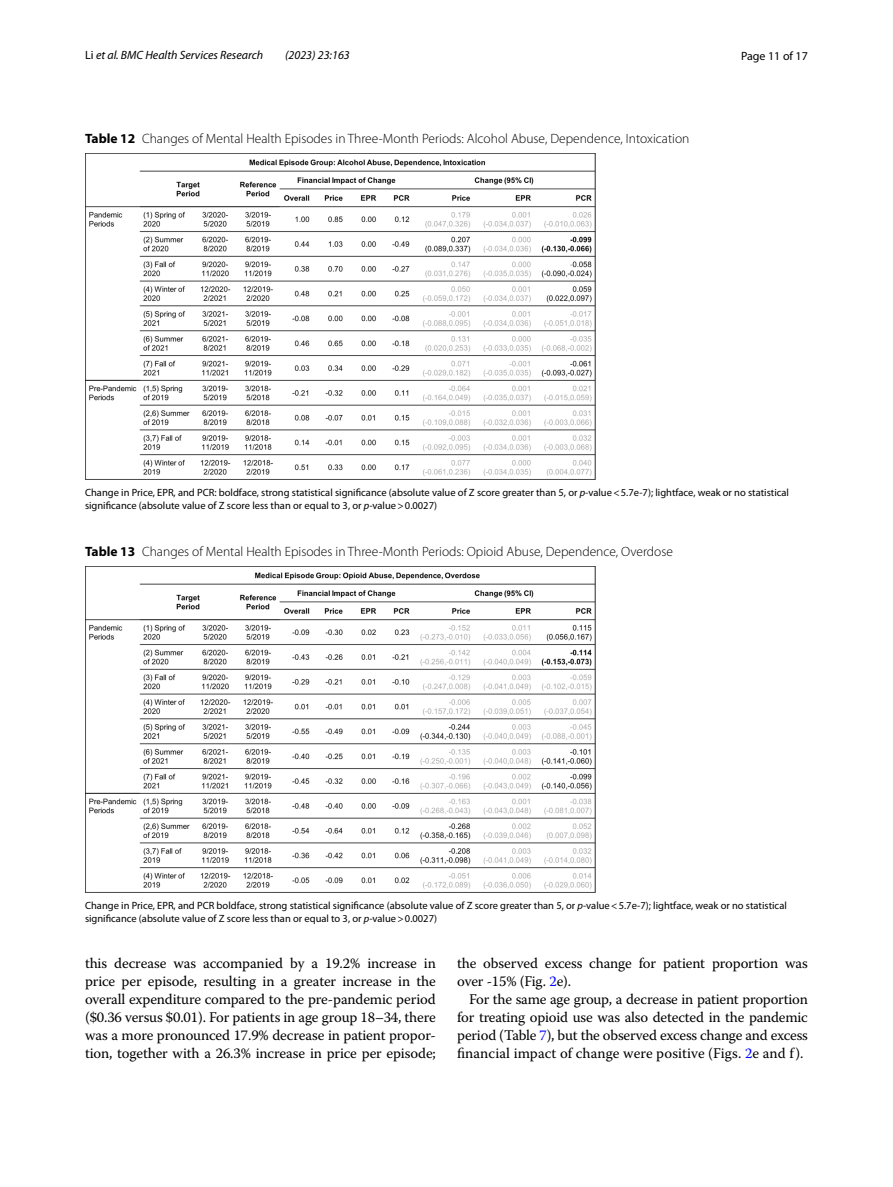
<style>
.page{position:relative;width:893px;height:1187px;background:#fff}
.page>*{position:absolute;margin:0;border:0;box-sizing:border-box;transform-origin:0 0}
.t1{font:14.7px/18px "Warnock Pro";letter-spacing:-.01em;color:#000;text-align:justify}
.t2{font:300 13.5px "Myriad Pro";color:#000}
.t3{font:italic 12px "Myriad Pro";color:#000}
.t4{font:12px "Myriad Pro";color:#000}
.t5{font:10.5px/12.8px "Myriad Pro";color:#000}
.s1{font-style:normal}
.s2{font-weight:700}
.s3{font-style:italic}
.s4{color:#00f}
</style>
<div class="page">
<img style="left:85px;top:153px;width:510px;height:326px">
<img style="left:85px;top:566px;width:510px;height:326px">
<p class="t3" style="left:85px;top:48px;width:180px"><span class="s1">Li</span> et al. BMC Health Services Research</p>
<p class="t3" style="left:285px;top:48px;width:66px">(2023) 23:163</p>
<p class="t4" style="left:741px;top:48px;width:68px">Page 11 of 17</p>
<p class="t2" style="left:85px;top:131px;width:606px"><span class="s2">Table 12</span> Changes of Mental Health Episodes in Three-Month Periods: Alcohol Abuse, Dependence, Intoxication</p>
<p class="t5" style="left:85px;top:486px;width:705px">Change in Price, EPR, and PCR: boldface, strong statistical significance (absolute value of Z score greater than 5, or <span class="s3">p</span>-value&lt;5.7e-7); lightface, weak or no statistical significance (absolute value of Z score less than or equal to 3, or <span class="s3">p</span>-value&gt;0.0027)</p>
<p class="t2" style="left:85px;top:544px;width:589px"><span class="s2">Table 13</span> Changes of Mental Health Episodes in Three-Month Periods: Opioid Abuse, Dependence, Overdose</p>
<p class="t5" style="left:85px;top:898px;width:703px">Change in Price, EPR, and PCR boldface, strong statistical significance (absolute value of Z score greater than 5, or <span class="s3">p</span>-value&lt;5.7e-7); lightface, weak or no statistical significance (absolute value of Z score less than or equal to 3, or <span class="s3">p</span>-value&gt;0.0027)</p>
<p class="t1" style="left:85px;top:954px;width:352px">this decrease was accompanied by a 19.2% increase in price per episode, resulting in a greater increase in the overall expenditure compared to the pre-pandemic period ($0.36 versus $0.01). For patients in age group 18–34, there was a more pronounced 17.9% decrease in patient propor&shy;tion, together with a 26.3% increase in price per episode;</p>
<p class="t1" style="left:457px;top:954px;width:352px">the observed excess change for patient proportion was over -15% (Fig. <span class="s4">2</span>e).</p>
<p class="t1" style="left:457px;top:990px;width:352px;text-indent:12px">For the same age group, a decrease in patient proportion for treating opioid use was also detected in the pandemic period (Table <span class="s4">7</span>), but the observed excess change and excess financial impact of change were positive (Figs. <span class="s4">2</span>e and f).</p>
</div>
